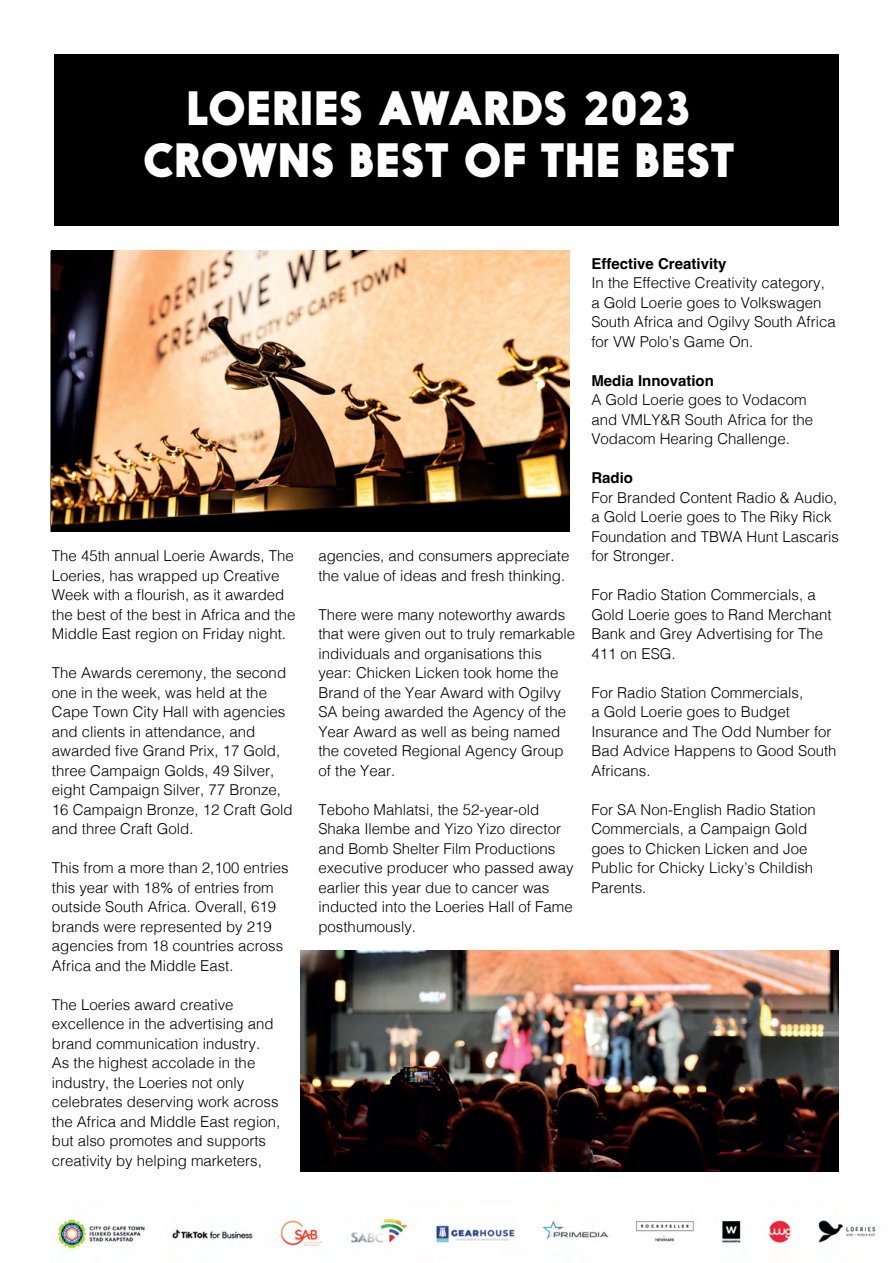
<style>
.page{position:relative;width:893px;height:1263px;background:#fff}
.page>*{position:absolute;margin:0;border:0;box-sizing:border-box;transform-origin:0 0}
.t1{font:800 45px/52.5px "Nanami";letter-spacing:.03em;color:#fff;text-align:center}
.t2{font:500 16.5px "Upgrade";color:#fff}
.t3{font:300 15px/19.5px "Helvetica";color:#000}
.t4{font:700 15px "Helvetica";color:#000}
</style>
<div class="page">
<img style="left:57px;top:1218px;width:819px;height:33px">
<div style="left:54px;top:54px;width:785px;height:171px;background:#000"></div>
<img style="left:51px;top:251px;width:518px;height:280px">
<img style="left:300px;top:950px;width:539px;height:221px">
<h1 class="t1" style="left:144px;top:81px;width:592px">LOERIES AWARDS 2023<br>CROWNS BEST OF THE BEST</h1>
<p class="t3" style="left:52px;top:545px;width:245px">The 45th annual Loerie Awards, The Loeries, has wrapped up Creative Week with a flourish, as it awarded the best of the best in Africa and the Middle East region on Friday night.</p>
<p class="t3" style="left:52px;top:662px;width:242px">The Awards ceremony, the second one in the week, was held at the<br>Cape Town City Hall with agencies and clients in attendance, and awarded five Grand Prix, 17 Gold, three Campaign Golds, 49 Silver, eight Campaign Silver, 77 Bronze,<br>16 Campaign Bronze, 12 Craft Gold and three Craft Gold.</p>
<p class="t3" style="left:52px;top:857px;width:238px">This from a more than 2,100 entries this year with 18% of entries from outside South Africa. Overall, 619 brands were represented by 219 agencies from 18 countries across<br>Africa and the Middle East.</p>
<p class="t3" style="left:52px;top:993px;width:230px">The Loeries award creative excellence in the advertising and brand communication industry.<br>As the highest accolade in the industry, the Loeries not only celebrates deserving work across the Africa and Middle East region, but also promotes and supports creativity by helping marketers,</p>
<p class="t3" style="left:318px;top:545px;width:252px">agencies, and consumers appreciate the value of ideas and fresh thinking.</p>
<p class="t3" style="left:318px;top:603px;width:258px">There were many noteworthy awards that were given out to truly remarkable individuals and organisations this year: Chicken Licken took home the<br>Brand of the Year Award with Ogilvy<br>SA being awarded the Agency of the<br>Year Award as well as being named the coveted Regional Agency Group of the Year.</p>
<p class="t3" style="left:318px;top:798px;width:257px">Teboho Mahlatsi, the 52-year-old<br>Shaka Ilembe and Yizo Yizo director and Bomb Shelter Film Productions executive producer who passed away earlier this year due to cancer was inducted into the Loeries Hall of Fame posthumously.</p>
<p class="t4" style="left:591px;top:254px;width:137px">Effective Creativity</p>
<p class="t3" style="left:591px;top:272px;width:246px">In the Effective Creativity category, a Gold Loerie goes to Volkswagen<br>South Africa and Ogilvy South Africa for VW Polo’s Game On.</p>
<p class="t4" style="left:591px;top:371px;width:124px">Media Innovation</p>
<p class="t3" style="left:591px;top:389px;width:223px">A Gold Loerie goes to Vodacom and VMLY&amp;R South Africa for the<br>Vodacom Hearing Challenge.</p>
<p class="t4" style="left:591px;top:469px;width:43px">Radio</p>
<p class="t3" style="left:591px;top:486px;width:249px">For Branded Content Radio &amp; Audio, a Gold Loerie goes to The Riky Rick<br>Foundation and TBWA Hunt Lascaris for Stronger.</p>
<p class="t3" style="left:591px;top:584px;width:242px">For Radio Station Commercials, a<br>Gold Loerie goes to Rand Merchant<br>Bank and Grey Advertising for The<br>411 on ESG.</p>
<p class="t3" style="left:591px;top:681px;width:247px">For Radio Station Commercials,<br>a Gold Loerie goes to Budget<br>Insurance and The Odd Number for<br>Bad Advice Happens to Good South<br>Africans.</p>
<p class="t3" style="left:591px;top:798px;width:226px">For SA Non-English Radio Station<br>Commercials, a Campaign Gold goes to Chicken Licken and Joe<br>Public for Chicky Licky’s Childish<br>Parents.</p>
<p class="t2" style="left:852px;top:1226px;width:10px">5</p>
</div>
